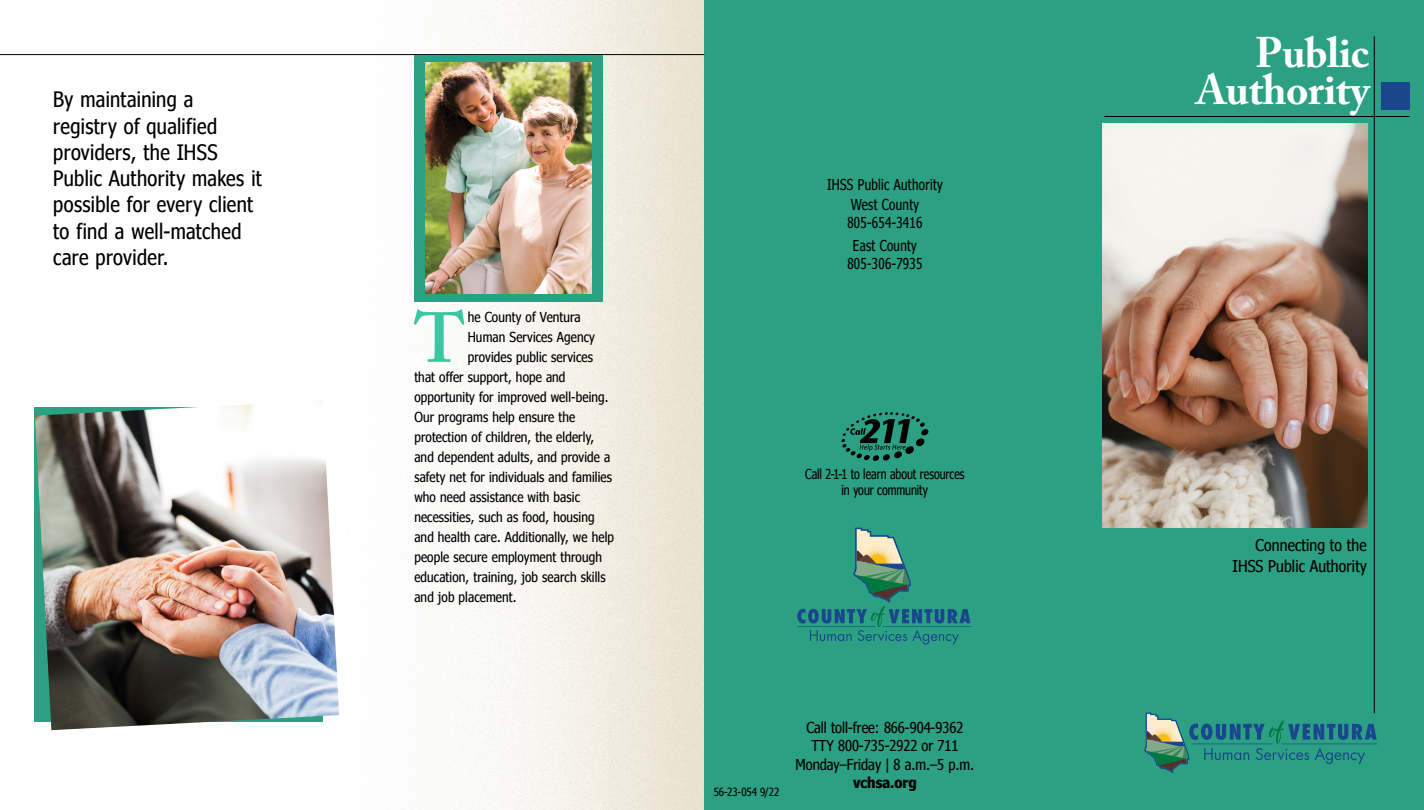
<style>
.page{position:relative;width:1424px;height:810px;background:#fff}
.page>*{position:absolute;margin:0;border:0;box-sizing:border-box;transform-origin:0 0}
.t1{font:600 70px "Adobe Caslon Pro";color:#3ac8a2}
.t2{font:700 42.5px/36.2px "Adobe Caslon Pro";letter-spacing:-.01em;color:#fff;text-align:right}
.t3{font:21.25px/26.2px "Nina";letter-spacing:.02em;color:#000}
.t4{font:16.25px/21.2px "Nina";letter-spacing:.01em;color:#000;text-align:right}
.t5{font:15px/18.4px "Nina";color:#000;text-align:center}
.t6{font:15px/20.4px "Nina";letter-spacing:.025em;color:#000;text-align:center;scale:.9 1}
.t7{font:700 15px "Nina";color:#000}
.t8{font:13.75px "Nina";letter-spacing:.01em;color:#000}
.t9{font:13.75px/16.2px "Nina";letter-spacing:.01em;color:#000;text-align:center;scale:.9 1}
.t10{font:11.25px "Nina";color:#000}
</style>
<div class="page">
<img style="left:269px;top:0;width:435px;height:810px">
<div style="left:704px;top:0;width:719px;height:810px;background:#2ca082"></div>
<hr style="left:0;top:54px;width:704px;height:1px;background:#000">
<img style="left:35px;top:401px;width:304px;height:329px">
<div style="left:414px;top:55px;width:188px;height:247px;background:#2ca082"></div>
<img style="left:425px;top:63px;width:166px;height:231px">
<hr style="left:1104px;top:116px;width:305px;height:1px;background:#000">
<hr style="left:1373px;top:36px;width:1px;height:677px;background:#000">
<div style="left:1380px;top:82px;width:29px;height:27px;background:#1a468d"></div>
<div style="left:920px;top:429px;width:8px;height:6px;background:#000;border-radius:3px"></div>
<svg style="left:841px;top:412px;width:83px;height:48px"></svg>
<svg style="left:797px;top:528px;width:173px;height:117px"></svg>
<svg style="left:1144px;top:713px;width:232px;height:60px"></svg>
<img style="left:1102px;top:123px;width:265px;height:404px">
<h3 class="t3" style="left:53px;top:86px;width:210px">By maintaining a registry of qualified providers, the IHSS<br>Public Authority makes it possible for every client to find a well-matched care provider.</h3>
<h1 class="t1" style="left:414px;top:297px;width:52px">T</h1>
<p class="t8" style="left:467px;top:308px;width:114px">he County of Ventura</p>
<p class="t8" style="left:467px;top:328px;width:129px">Human Services Agency</p>
<p class="t8" style="left:467px;top:348px;width:127px">provides public services</p>
<p class="t8" style="left:414px;top:368px;width:153px">that offer support, hope and</p>
<p class="t8" style="left:414px;top:388px;width:196px">opportunity for improved well-being.</p>
<p class="t8" style="left:414px;top:408px;width:162px">Our programs help ensure the</p>
<p class="t8" style="left:414px;top:428px;width:181px">protection of children, the elderly,</p>
<p class="t8" style="left:414px;top:448px;width:197px">and dependent adults, and provide a</p>
<p class="t8" style="left:414px;top:468px;width:199px">safety net for individuals and families</p>
<p class="t8" style="left:414px;top:488px;width:167px">who need assistance with basic</p>
<p class="t8" style="left:414px;top:508px;width:182px">necessities, such as food, housing</p>
<p class="t8" style="left:414px;top:528px;width:201px">and health care. Additionally, we help</p>
<p class="t8" style="left:414px;top:548px;width:189px">people secure employment through</p>
<p class="t8" style="left:414px;top:568px;width:193px">education, training, job search skills</p>
<p class="t8" style="left:414px;top:588px;width:104px">and job placement.</p>
<p class="t6" style="left:827px;top:174px;width:130px">IHSS Public Authority<br>West County</p>
<p class="t6" style="left:847px;top:210px;width:85px;line-height:23.1px">805-654-3416<br>East County</p>
<p class="t6" style="left:847px;top:252px;width:85px">805-306-7935</p>
<p class="t9" style="left:805px;top:465px;width:179px">Call 2-1-1 to learn about resources in your community</p>
<p class="t10" style="left:713px;top:785px;width:67px">56-23-054 9/22</p>
<p class="t5" style="left:795px;top:718px;width:180px">Call toll-free: 866-904-9362<br>TTY 800-735-2922 or 711<br>Monday–Friday | 8 a.m.–5 p.m.</p>
<p class="t7" style="left:853px;top:773px;width:65px">vchsa.org</p>
<h2 class="t2" style="left:1195px;top:35px;width:175px">Public<br>Authority</h2>
<p class="t4" style="left:1232px;top:534px;width:136px">Connecting to the<br>IHSS Public Authority</p>
</div>
